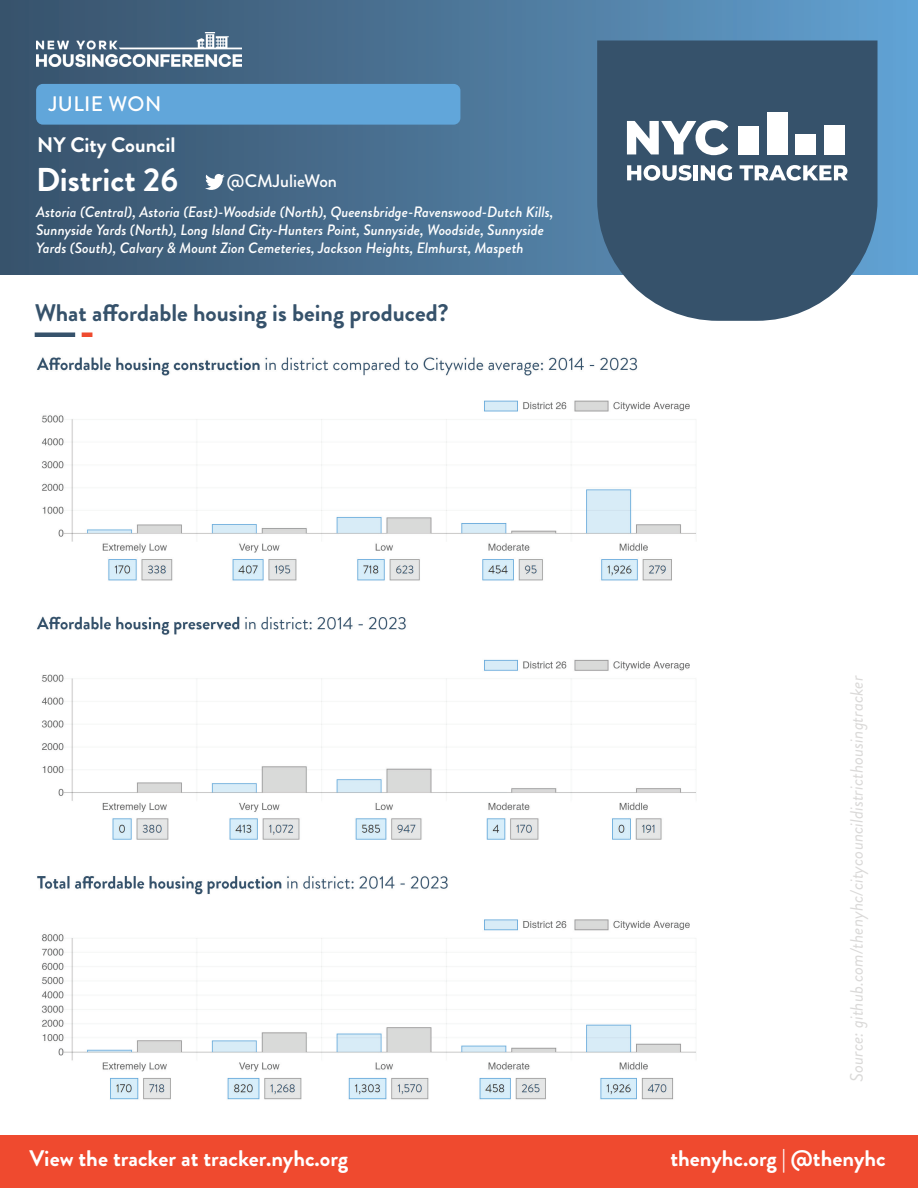
<style>
.page{position:relative;width:918px;height:1188px;background:#fff}
.page>*{position:absolute;margin:0;border:0;box-sizing:border-box;transform-origin:0 0}
.t1{font:700 33px "Brandon Grotesque";color:#fff}
.t2{font:700 24px "Brandon Grotesque";color:#36526b}
.t3{font:700 22.5px "Brandon Grotesque";color:#fff}
.t4{font:700 21px "Brandon Grotesque";color:#fff}
.t5{font:500 21px "Brandon Grotesque";letter-spacing:.02em;color:#fff}
.t6{font:italic 18px "Brandon Grotesque";color:#dad9d8}
.t7{font:500 18px "Brandon Grotesque";color:#fff}
.t8{font:italic 500 15px/18px "Brandon Grotesque";color:#fff}
</style>
<div class="page">
<div style="left:0;top:0;width:918px;height:275px;background:linear-gradient(to right,#374f67,#62a0d0)"></div>
<img style="left:36px;top:33px;width:205px;height:34px">
<div style="left:36px;top:84px;width:424px;height:41px;background:#61a6da;border-radius:7px"></div>
<svg style="left:205px;top:174px;width:20px;height:16px"></svg>
<img style="left:36px;top:357px;width:660px;height:743px">
<div style="left:35px;top:332px;width:40px;height:5px;background:#36526b"></div>
<div style="left:82px;top:332px;width:10px;height:5px;background:#ef4b2f"></div>
<svg style="left:597px;top:40px;width:281px;height:281px;background:#456077"></svg>
<svg style="left:627px;top:120px;width:101px;height:35px"></svg>
<svg style="left:627px;top:165px;width:65px;height:16px"></svg>
<div style="left:693px;top:165px;width:5px;height:15px;background:#fff"></div>
<svg style="left:701px;top:165px;width:31px;height:16px"></svg>
<svg style="left:740px;top:165px;width:108px;height:16px"></svg>
<div style="left:739px;top:126px;width:20px;height:28px;background:#fff"></div>
<div style="left:767px;top:112px;width:20px;height:42px;background:#fff"></div>
<div style="left:796px;top:134px;width:20px;height:20px;background:#fff"></div>
<div style="left:824px;top:125px;width:21px;height:30px;background:#fff"></div>
<div style="left:0;top:1135px;width:918px;height:53px;background:#ef4a2f"></div>
<h3 class="t5" style="left:49px;top:89px;width:114px">JULIE WON</h3>
<h3 class="t4" style="left:37px;top:131px;width:140px">NY City Council</h3>
<h1 class="t1" style="left:36px;top:156px;width:143px">District 26</h1>
<p class="t8" style="left:36px;top:203px;width:519px">Astoria (Central), Astoria (East)-Woodside (North), Queensbridge-Ravenswood-Dutch Kills,<br>Sunnyside Yards (North), Long Island City-Hunters Point, Sunnyside, Woodside, Sunnyside<br>Yards (South), Calvary &amp; Mount Zion Cemeteries, Jackson Heights, Elmhurst, Maspeth</p>
<p class="t7" style="left:227px;top:169px;width:112px">@CMJulieWon</p>
<h2 class="t2" style="left:35px;top:296px;width:415px">What affordable housing is being produced?</h2>
<p class="t6" style="left:844px;top:1082px;width:408px;rotate:-90deg">Source: github.com/thenyhc/citycouncildistricthousingtracker</p>
<h3 class="t3" style="left:30px;top:1143px;width:320px">View the tracker at tracker.nyhc.org</h3>
<h3 class="t3" style="left:671px;top:1143px;width:217px">thenyhc.org | @thenyhc</h3>
</div>
